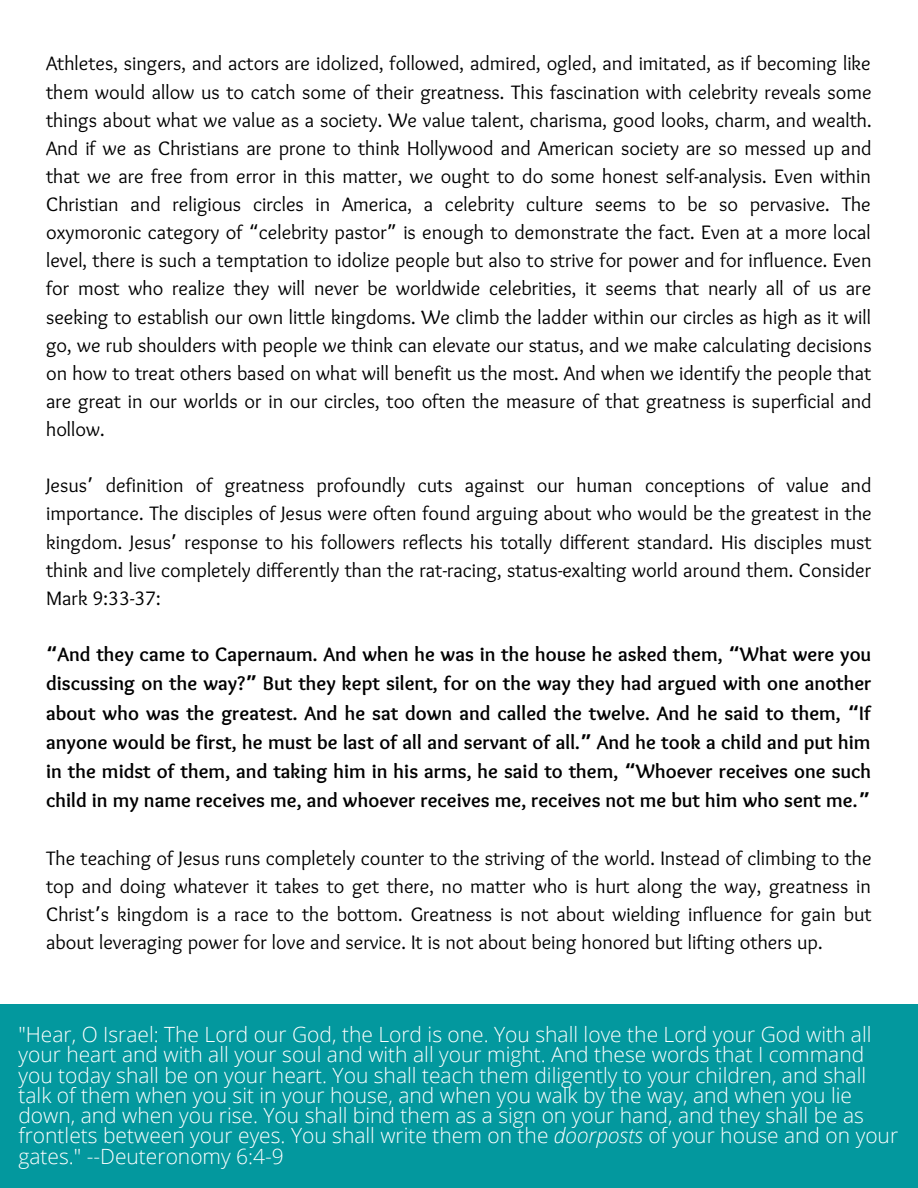
<style>
.page{position:relative;width:918px;height:1188px;background:#fff}
.page>*{position:absolute;margin:0;border:0;box-sizing:border-box;transform-origin:0 0}
.t1{font:300 21px/20.2px "Open Sans";color:#fff}
.t2{font:20.25px/28.2px "Sukar Regular";color:#000;text-align:justify}
.t3{font:700 20.25px/29.2px "Sukar";color:#000;text-align:justify}
.s1{font-family:"Noto Sans Gurmukhi"}
.s2{font-style:italic}
</style>
<div class="page">
<div style="left:0;top:1004px;width:918px;height:184px;background:#03989e"></div>
<p class="t2" style="left:46px;top:51px;width:827px">Athletes, singers, and actors are idolized, followed, admired, ogled, and imitated, as if becoming like them would allow us to catch some of their greatness. This fascination with celebrity reveals some things about what we value as a society. We value talent, charisma, good looks, charm, and wealth.<br>And if we as Christians are prone to think Hollywood and American society are so messed up and that we are free from error in this matter, we ought to do some honest self-analysis. Even within Christian and religious circles in America, a celebrity culture seems to be so pervasive. The oxymoronic category of <span class="s1">“</span>celebrity pastor<span class="s1">”</span> is enough to demonstrate the fact. Even at a more local level, there is such a temptation to idolize people but also to strive for power and for influence. Even for most who realize they will never be worldwide celebrities, it seems that nearly all of us are seeking to establish our own little kingdoms. We climb the ladder within our circles as high as it will go, we rub shoulders with people we think can elevate our status, and we make calculating decisions on how to treat others based on what will benefit us the most. And when we identify the people that are great in our worlds or in our circles, too often the measure of that greatness is superficial and hollow.</p>
<p class="t2" style="left:46px;top:473px;width:827px">Jesus<span class="s1">’</span> definition of greatness profoundly cuts against our human conceptions of value and importance. The disciples of Jesus were often found arguing about who would be the greatest in the kingdom. Jesus<span class="s1">’</span> response to his followers reflects his totally different standard. His disciples must think and live completely differently than the rat-racing, status-exalting world around them. Consider Mark 9:33-37:</p>
<p class="t3" style="left:46px;top:642px;width:827px"><span class="s1">“</span>And they came to Capernaum. And when he was in the house he asked them, <span class="s1">“</span>What were you discussing on the way?<span class="s1">”</span> But they kept silent, for on the way they had argued with one another about who was the greatest. And he sat down and called the twelve. And he said to them, <span class="s1">“</span>If anyone would be first, he must be last of all and servant of all.<span class="s1">”</span> And he took a child and put him in the midst of them, and taking him in his arms, he said to them, <span class="s1">“</span>Whoever receives one such child in my name receives me, and whoever receives me, receives not me but him who sent me.<span class="s1">”</span></p>
<p class="t2" style="left:46px;top:845px;width:827px">The teaching of Jesus runs completely counter to the striving of the world. Instead of climbing to the top and doing whatever it takes to get there, no matter who is hurt along the way, greatness in Christ<span class="s1">’</span>s kingdom is a race to the bottom. Greatness is not about wielding influence for gain but about leveraging power for love and service. It is not about being honored but lifting others up.</p>
<p class="t1" style="left:18px;top:1024px;width:881px">"Hear, O Israel: The Lord our God, the Lord is one. You shall love the Lord your God with all your heart and with all your soul and with all your might. And these words that I command you today shall be on your heart. You shall teach them diligently to your children, and shall talk of them when you sit in your house, and when you walk by the way, and when you lie down, and when you rise. You shall bind them as a sign on your hand, and they shall be as frontlets between your eyes. You shall write them on the <span class="s2">doorposts</span> of your house and on your gates." --Deuteronomy 6:4-9</p>
</div>
